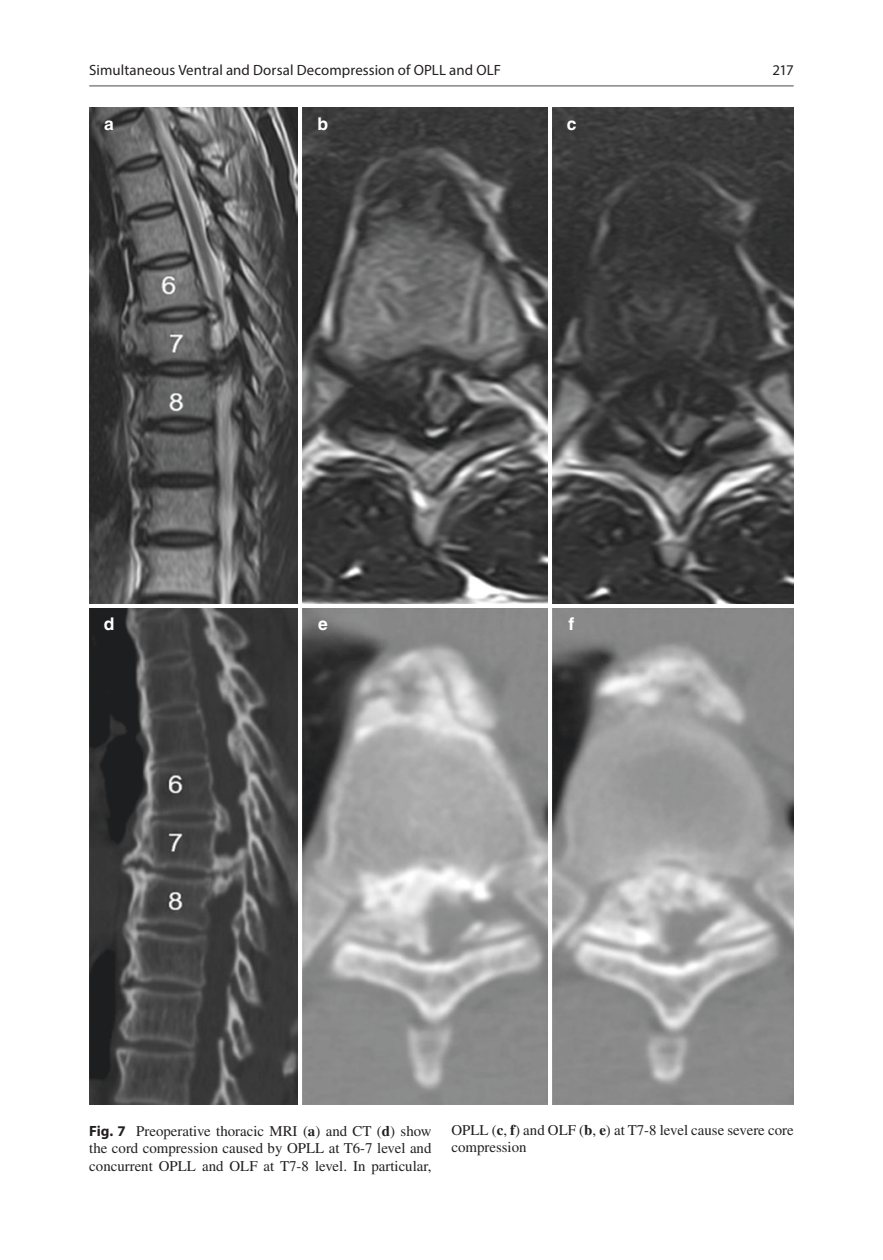
<style>
.page{position:relative;width:883px;height:1260px;background:#fff}
.page>*{position:absolute;margin:0;border:0;box-sizing:border-box;transform-origin:0 0}
.t1{font:17.5px "Helvetica Bold 5";color:#fff}
.t2{font:14.88px/17.5px "Times LT Std";color:#231f20;text-align:justify}
.t3{font:14.88px "Myriad Pro Regular 3";letter-spacing:.005em;color:#231f20}
.t4{font:14.88px "Myriad Pro";color:#231f20}
.s1{font-family:"Myriad Pro";font-weight:700}
.s2{font-weight:700}
</style>
<div class="page">
<img style="left:90px;top:107px;width:208px;height:496px">
<img style="left:302px;top:107px;width:246px;height:496px">
<img style="left:553px;top:107px;width:240px;height:496px">
<img style="left:90px;top:608px;width:208px;height:496px">
<img style="left:302px;top:608px;width:246px;height:496px">
<img style="left:553px;top:608px;width:240px;height:496px">
<hr style="left:89px;top:85px;width:705px;height:2px;background:#939598">
<p class="t3" style="left:89px;top:61px;width:413px">Simultaneous Ventral and Dorsal Decompression of OPLL and OLF</p>
<p class="t1" style="left:104px;top:113px;width:11px">a</p>
<p class="t1" style="left:318px;top:113px;width:12px">b</p>
<p class="t1" style="left:567px;top:113px;width:11px">c</p>
<p class="t1" style="left:104px;top:613px;width:12px">d</p>
<p class="t1" style="left:318px;top:613px;width:11px">e</p>
<p class="t1" style="left:569px;top:613px;width:7px">f</p>
<p class="t4" style="left:772px;top:61px;width:23px">217</p>
<p class="t2" style="left:89px;top:1122px;width:344px"><span class="s1">Fig. 7</span> Preoperative thoracic MRI (<span class="s2">a</span>) and CT (<span class="s2">d</span>) show the cord compression caused by OPLL at T6-7 level and concurrent OPLL and OLF at T7-8 level. In particular,</p>
<p class="t2" style="left:451px;top:1121px;width:344px">OPLL (<span class="s2">c</span>, <span class="s2">f</span>) and OLF (<span class="s2">b</span>, <span class="s2">e</span>) at T7-8 level cause severe core compression</p>
</div>
